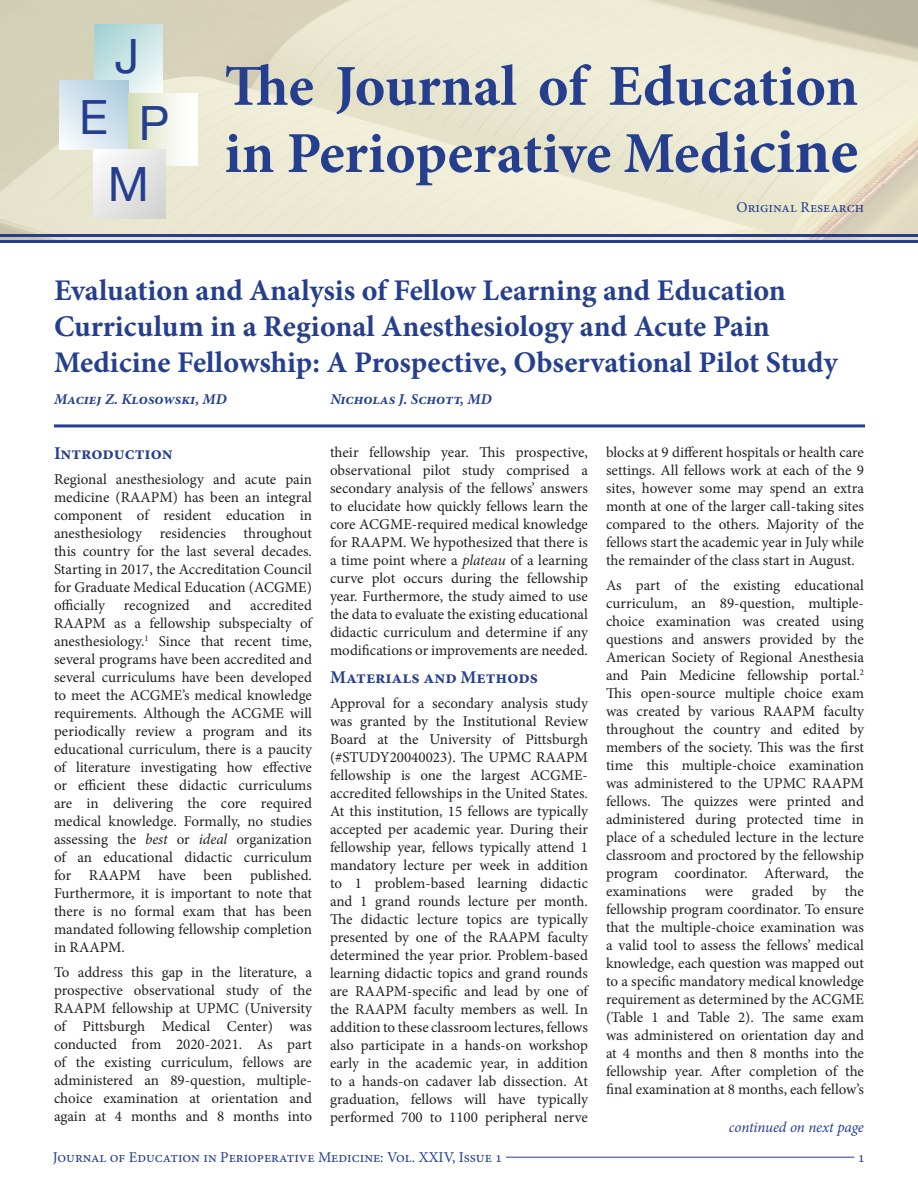
<style>
.page{position:relative;width:918px;height:1188px;background:#fff}
.page>*{position:absolute;margin:0;border:0;box-sizing:border-box;transform-origin:0 0}
.t1{font:700 58.05px/67.2px "Minion Pro";letter-spacing:-.01em;color:#253f8e}
.t2{font:47.25px "Helvetica Neue";color:#253f8e}
.t3{font:700 30px/36px "Minion Pro";letter-spacing:-.005em;color:#253f8e}
.Section_Headings{font:700 18px "Minion Pro";color:#253f8e}
.t4{font:15px/18px "Minion Pro";color:#231f20;text-align:justify}
.t5{font:15px "Minion Pro";color:#253f8e}
.t6{font:italic 700 15px "Minion Pro";color:#253f8e}
.t7{font:italic 15px "Minion Pro";letter-spacing:-.005em;color:#253f8e}
.s1{font-size:63.45px}
.s2{font-style:italic}
</style>
<div class="page">
<hr style="left:506px;top:1157px;width:348px;height:1px;background:#253f8e">
<hr style="left:54px;top:424px;width:811px;height:3px;background:#253f8e">
<img style="left:0;top:0;width:918px;height:240px">
<svg style="left:94px;top:25px;width:69px;height:69px;background:#cbe5e4"></svg>
<svg style="left:60px;top:80px;width:69px;height:69px;background:#d1e2ec"></svg>
<div style="left:129px;top:94px;width:69px;height:71px;background:linear-gradient(to right,#d7deb9,#fff)"></div>
<div style="left:93px;top:149px;width:73px;height:69px;background:linear-gradient(to right,#f2f3f3,#dadad9)"></div>
<hr style="left:0;top:234px;width:918px;height:3px;background:#253f8e">
<hr style="left:0;top:240px;width:918px;height:3px;background:#253f8e">
<p class="t2" style="left:115px;top:22px;width:26px">J</p>
<p class="t2" style="left:79px;top:83px;width:30px">E</p>
<p class="t2" style="left:139px;top:89px;width:32px">P</p>
<p class="t2" style="left:108px;top:150px;width:43px">M</p>
<p class="t1" style="left:224px;top:52px;width:635px">The Journal of Education in Perioperative Medi<span class="s1">cine</span></p>
<p class="t5" style="left:737px;top:197px;width:129px">Original Research</p>
<p class="t3" style="left:54px;top:272px;width:785px">Evaluation and Analysis of Fellow Learning and Education<br>Curriculum in a Regional Anesthesiology and Acute Pain<br>Medicine Fellowship: A Prospective, Observational Pilot Study</p>
<p class="t6" style="left:54px;top:388px;width:174px">Maciej Z. Klosowski, MD</p>
<p class="t6" style="left:330px;top:388px;width:163px">Nicholas J. Schott, MD</p>
<p class="Section_Headings" style="left:54px;top:441px;width:120px">Introduction</p>
<p class="t4" style="left:54px;top:470px;width:260px">Regional anesthesiology and acute pain medicine (RAAPM) has been an integral component of resident education in anesthesiology residencies throughout this country for the last several decades.<br>Starting in 2017, the Accreditation Council for Graduate Medical Education (ACGME) officially</p>
<p class="t4" style="left:54px;top:596px;width:261px;text-indent:196px">accredited RAAPM as a fellowship subspecialty of anesthesiology.<sup>1</sup> Since that recent time, several programs have been accredited and several curriculums have been developed to meet the ACGME’s medical knowledge requirements. Although the ACGME will periodically review a program and its educational curriculum, there is a paucity of literature investigating how effective or efficient these didactic curriculums are in delivering the core required medical knowledge. Formally, no studies assessing the <span class="s2">best</span> or <span class="s2">ideal</span> organization of an educational didactic curriculum for RAAPM have been published.<br>Furthermore, it is important to note that there is no formal exam that has been mandated following fellowship completion in RAAPM.</p>
<p class="t4" style="left:54px;top:963px;width:260px">To address this gap in the literature, a prospective observational study of the RAAPM fellowship at UPMC (University of Pittsburgh Medical Center) was conducted from 2020-2021. As part of the existing curriculum, fellows are administered an 89-question, multiple&shy;choice examination at orientation and again at 4 months and 8 months into</p>
<p class="t4" style="left:124px;top:596px;width:67px">recognized</p>
<p class="t4" style="left:209px;top:596px;width:24px">and</p>
<p class="t4" style="left:330px;top:443px;width:260px">their fellowship year. This prospective, observational pilot study comprised a secondary analysis of the fellows’ answers to elucidate how quickly fellows learn the core ACGME-required medical knowledge for RAAPM. We hypothesized that there is a time point where a <span class="s2">plateau</span> of a learning curve plot occurs during the fellowship year. Furthermore, the study aimed to use the data to evaluate the existing educational didactic curriculum and determine if any modifications or improvements are needed.</p>
<p class="Section_Headings" style="left:330px;top:665px;width:209px">Materials and Methods</p>
<p class="t4" style="left:330px;top:694px;width:261px">Approval for a secondary analysis study was granted by the Institutional Review Board at the University of Pittsburgh (#STUDY20040023). The UPMC RAAPM fellowship is one the largest ACGME&shy;accredited fellowships in the United States.<br>At this institution, 15 fellows are typically accepted per academic year. During their fellowship year, fellows typically attend 1 mandatory lecture per week in addition to 1 problem-based learning didactic and 1 grand rounds lecture per month.<br>The didactic lecture topics are typically presented by one of the RAAPM faculty determined the year prior. Problem-based learning didactic topics and grand rounds are RAAPM-specific and lead by one of the RAAPM faculty members as well. In addition to these classroom lectures, fellows also participate in a hands-on workshop early in the academic year, in addition to a hands-on cadaver lab dissection. At graduation, fellows will have typically performed 700 to 1100 peripheral nerve</p>
<p class="t4" style="left:606px;top:443px;width:260px">blocks at 9 different hospitals or health care settings. All fellows work at each of the 9 sites, however some may spend an extra month at one of the larger call-taking sites compared to the others. Majority of the fellows start the academic year in July while the remainder of the class start in August.</p>
<p class="t4" style="left:606px;top:576px;width:260px">As part of the existing educational curriculum, an 89-question, multiple&shy;choice examination was created using questions and answers provided by the American Society of Regional Anesthesia and Pain Medicine fellowship portal.<sup>2<br></sup>This open-source multiple choice exam was created by various RAAPM faculty throughout the country and edited by members of the society. This was the first time this multiple-choice examination was administered to the UPMC RAAPM fellows. The quizzes were printed and administered during protected time in place of a scheduled lecture in the lecture classroom and proctored by the fellowship program coordinator. Afterward, the examinations were graded by the fellowship program coordinator. To ensure that the multiple-choice examination was a valid tool to assess the fellows’ medical knowledge, each question was mapped out to a specific mandatory medical knowledge requirement as determined by the ACGME (Table 1 and Table 2). The same exam was administered on orientation day and at 4 months and then 8 months into the fellowship year. After completion of the final examination at 8 months, each fellow’s</p>
<p class="t7" style="left:729px;top:1117px;width:137px">continued on next page</p>
<p class="t5" style="left:53px;top:1147px;width:451px">Journal of Education in Perioperative Medicine: Vol. XXIV, Issue 1</p>
<p class="t5" style="left:858px;top:1147px;width:9px">1</p>
</div>
